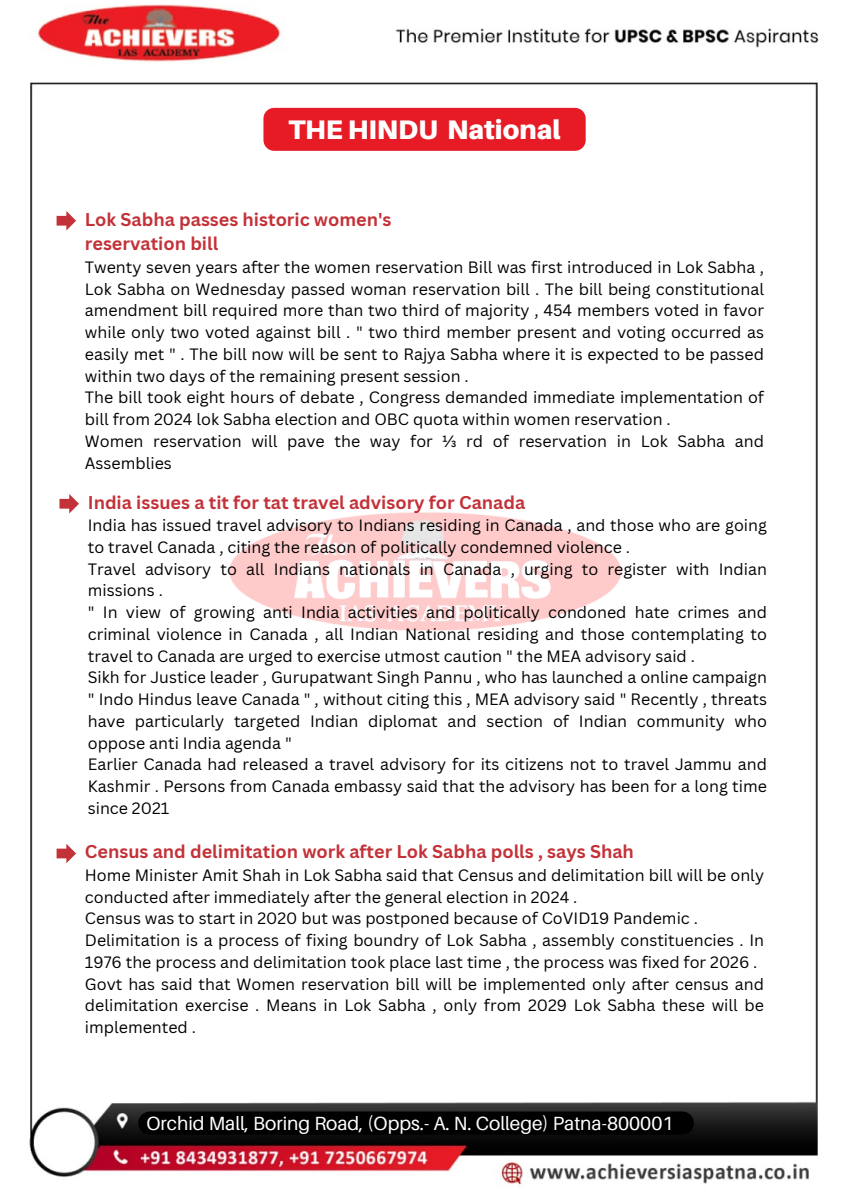
<style>
.page{position:relative;width:849px;height:1200px;background:#fff}
.page>*{position:absolute;margin:0;border:0;box-sizing:border-box;transform-origin:0 0}
.t1{font:900 26.8px "Aileron";color:#fff}
.t2{font:19.1px "Aileron";color:#fff}
.t3{font:700 18px "Canva Sans";color:#c33238}
.t4{font:16px/21.8px "Canva Sans";color:#000}
</style>
<div class="page">
<img style="left:29px;top:4px;width:790px;height:1181px">
<svg style="left:57px;top:211px;width:19px;height:19px"></svg>
<img style="left:210px;top:482px;width:433px;height:183px">
<div style="left:263px;top:108px;width:322px;height:43px;background:#e71b26"></div>
<div style="left:138px;top:1112px;width:555px;height:23px;background:#000;border-radius:12px"></div>
<svg style="left:59px;top:494px;width:20px;height:20px"></svg>
<svg style="left:57px;top:844px;width:19px;height:19px"></svg>
<p class="t1" style="left:288px;top:113px;width:274px">THE HINDU National</p>
<p class="t3" style="left:85px;top:206px;width:308px">Lok Sabha passes historic women's</p>
<p class="t3" style="left:85px;top:231px;width:135px">reservation bill</p>
<p class="t4" style="left:85px;top:256px;width:680px;text-align:justify">Twenty seven years after the women reservation Bill was first introduced in Lok Sabha , Lok Sabha on Wednesday passed woman reservation bill . The bill being constitutional amendment bill required more than two third of majority , 454 members voted in favor while only two voted against bill . " two third member present and voting occurred as easily met " . The bill now will be sent to Rajya Sabha where it is expected to be passed within two days of the remaining present session .</p>
<p class="t4" style="left:85px;top:386px;width:680px">The bill took eight hours of debate , Congress demanded immediate implementation of bill from 2024 lok Sabha election and OBC quota within women reservation .</p>
<p class="t4" style="left:85px;top:430px;width:680px">Women reservation will pave the way for ⅓ rd of reservation in Lok Sabha and<br>Assemblies</p>
<p class="t3" style="left:88px;top:489px;width:439px">India issues a tit for tat travel advisory for Canada</p>
<p class="t4" style="left:88px;top:514px;width:680px">India has issued travel advisory to Indians residing in Canada , and those who are going to travel Canada , citing the reason of politically condemned violence .</p>
<p class="t4" style="left:88px;top:558px;width:680px">Travel advisory to all Indians nationals in Canada , urging to register with Indian missions .</p>
<p class="t4" style="left:88px;top:601px;width:680px;text-align:justify">" In view of growing anti India activities and politically condoned hate crimes and criminal violence in Canada , all Indian National residing and those contemplating to travel to Canada are urged to exercise utmost caution " the MEA advisory said .</p>
<p class="t4" style="left:88px;top:666px;width:680px;text-align:justify">Sikh for Justice leader , Gurupatwant Singh Pannu , who has launched a online campaign " Indo Hindus leave Canada " , without citing this , MEA advisory said " Recently , threats have particularly targeted Indian diplomat and section of Indian community who oppose anti India agenda "</p>
<p class="t4" style="left:88px;top:753px;width:680px;text-align:justify">Earlier Canada had released a travel advisory for its citizens not to travel Jammu and Kashmir . Persons from Canada embassy said that the advisory has been for a long time since 2021</p>
<p class="t3" style="left:85px;top:839px;width:550px">Census and delimitation work after Lok Sabha polls , says Shah</p>
<p class="t4" style="left:85px;top:864px;width:680px">Home Minister Amit Shah in Lok Sabha said that Census and delimitation bill will be only conducted after immediately after the general election in 2024 .</p>
<p class="t4" style="left:85px;top:907px;width:614px">Census was to start in 2020 but was postponed because of CoVID19 Pandemic .</p>
<p class="t4" style="left:85px;top:929px;width:680px">Delimitation is a process of fixing boundry of Lok Sabha , assembly constituencies . In<br>1976 the process and delimitation took place last time , the process was fixed for 2026 .</p>
<p class="t4" style="left:85px;top:973px;width:680px;text-align:justify">Govt has said that Women reservation bill will be implemented only after census and delimitation exercise . Means in Lok Sabha , only from 2029 Lok Sabha these will be implemented .</p>
<p class="t2" style="left:146px;top:1111px;width:528px">Orchid Mall, Boring Road, (Opps.- A. N. College) Patna-800001</p>
</div>
